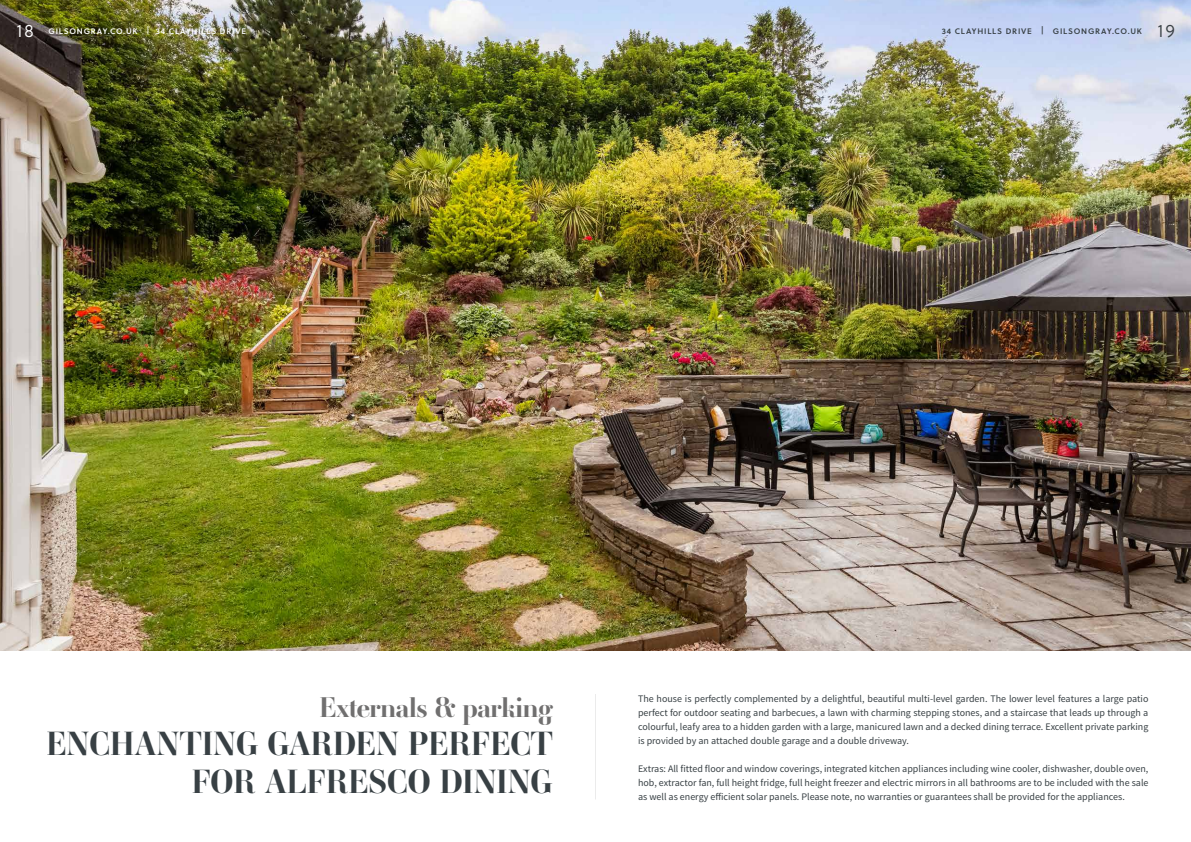
<style>
.page{position:relative;width:1191px;height:842px;background:#fff}
.page>*{position:absolute;margin:0;border:0;box-sizing:border-box;transform-origin:0 0}
.t1{font:700 33px/38px "Ambroise Std";color:#384044;text-align:right}
.t2{font:700 28px "Ambroise Std";letter-spacing:-.01em;color:#706f6f}
.t3{font:18px "Soleil Lt";color:#fff}
.t4{font:18px "Soleil Lt";color:#384044}
.t5{font:10px/14px "Source Sans Pro";color:#384044;text-align:justify}
.t6{font:8px "Soleil Sb";letter-spacing:.1em;color:#fff}
.t7{font:8px "Soleil Sb";letter-spacing:.1em;color:#384044}
.s1{font-family:"Soleil Bk"}
</style>
<div class="page">
<img style="left:0;top:0;width:1191px;height:651px">
<hr style="left:595px;top:694px;width:1px;height:105px;background:#ebebeb">
<h3 class="t3" style="left:16px;top:18px;width:19px">18</h3>
<p class="t6" style="left:49px;top:25px;width:199px">GILSONGRAY.CO.UK <span class="s1">|</span> 34 CLAYHILLS DRIVE</p>
<p class="t7" style="left:941px;top:25px;width:202px">34 CLAYHILLS DRIVE | GILSONGRAY.CO.UK</p>
<h3 class="t4" style="left:1157px;top:18px;width:19px">19</h3>
<h2 class="t2" style="left:319px;top:689px;width:235px">Externals &amp; parking</h2>
<h1 class="t1" style="left:46px;top:724px;width:508px">ENCHANTING GARDEN PERFECT<br>FOR ALFRESCO DINING</h1>
<p class="t5" style="left:638px;top:691px;width:512px">The house is perfectly complemented by a delightful, beautiful multi-level garden. The lower level features a large patio perfect for outdoor seating and barbecues, a lawn with charming stepping stones, and a staircase that leads up through a colourful, leafy area to a hidden garden with a large, manicured lawn and a decked dining terrace. Excellent private parking is provided by an attached double garage and a double driveway.</p>
<p class="t5" style="left:638px;top:761px;width:512px">Extras: All fitted floor and window coverings, integrated kitchen appliances including wine cooler, dishwasher, double oven, hob, extractor fan, full height fridge, full height freezer and electric mirrors in all bathrooms are to be included with the sale as well as energy efficient solar panels. Please note, no warranties or guarantees shall be provided for the appliances.</p>
</div>
